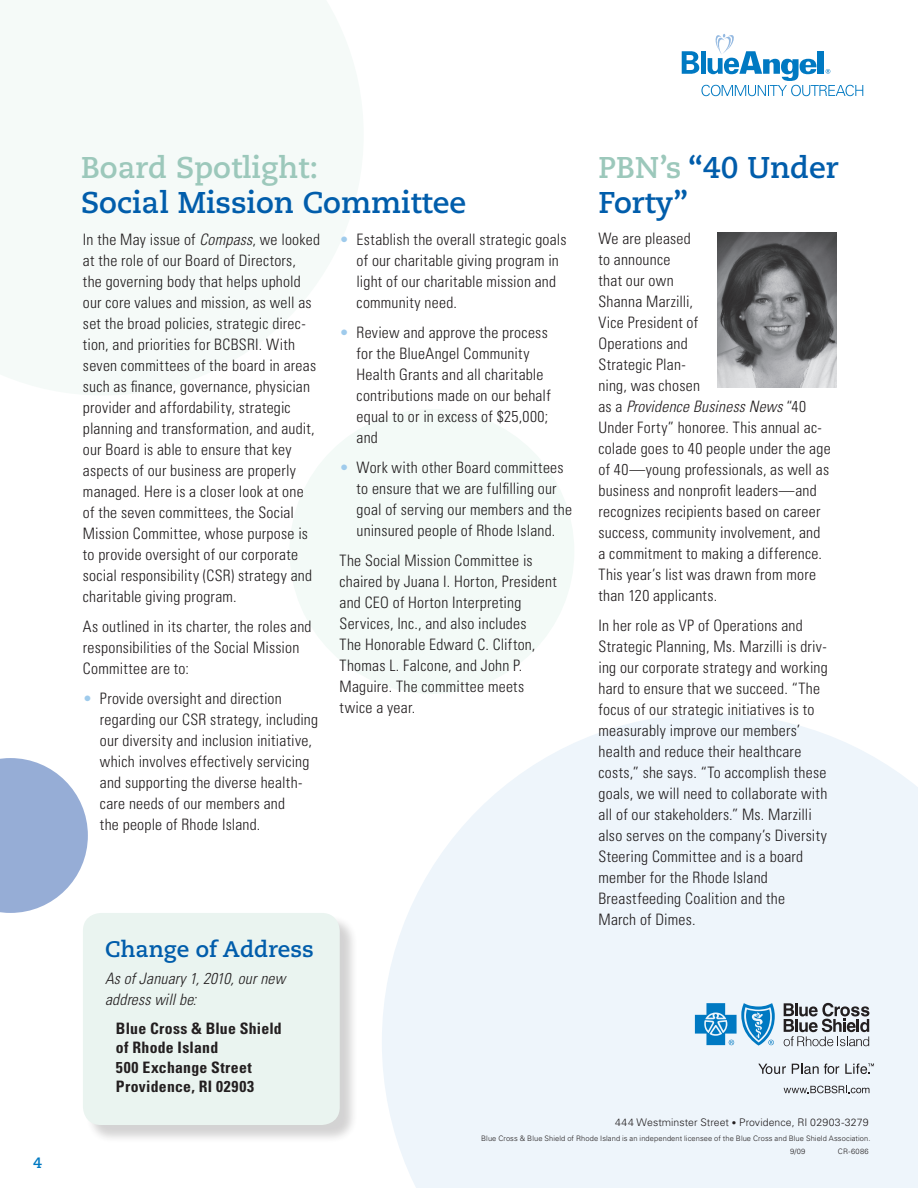
<style>
.page{position:relative;width:918px;height:1188px;background:#fff}
.page>*{position:absolute;margin:0;border:0;box-sizing:border-box;transform-origin:0 0}
.t1{font:700 30px/34.5px "Caecilia LT Std";color:#015dab}
.t2{font:700 30px "Caecilia LT Std";color:#9cc8bb}
.t3{font:700 22.5px "Caecilia LT Std";color:#015dab}
.t4{font:300 condensed 15.75px/21px "Univers LT Std";letter-spacing:.015em;color:#231f20}
.t5{font:700 condensed 15.75px/19.5px "Univers LT Std";letter-spacing:.015em;color:#231f20}
.t6{font:italic 300 condensed 15.75px/21px "Univers LT Std";letter-spacing:.01em;color:#231f20}
.t7{font:700 15px "Caecilia LT Std";color:#0079c2}
.t8{font:300 10.5px "Univers LT Std";letter-spacing:.005em;color:#231f20}
.t9{font:300 7.5px/12.8px "Univers LT Std";letter-spacing:.01em;color:#231f20}
.s1{font-style:italic}
.s2{color:#9fcbec}
.s3{color:#9cc8bb}
.s4{font-size:9px}
</style>
<div class="page">
<div style="left:290px;top:409px;width:284px;height:285px;background:#f3faf7;border-radius:50%"></div>
<svg style="left:382px;top:713px;width:536px;height:475px;background:#f0f6fb"></svg>
<svg style="left:758px;top:1064px;width:28px;height:10px"></svg>
<svg style="left:792px;top:1064px;width:47px;height:10px"></svg>
<svg style="left:845px;top:1063px;width:29px;height:11px"></svg>
<svg style="left:784px;top:1086px;width:85px;height:7px"></svg>
<svg style="left:784px;top:1003px;width:85px;height:43px;background:#a7aaae"></svg>
<svg style="left:695px;top:1003px;width:80px;height:43px;background:#72b4dd"></svg>
<svg style="left:682px;top:34px;width:181px;height:62px"></svg>
<svg style="left:0;top:758px;width:88px;height:155px"></svg>
<div style="left:85px;top:915px;width:273px;height:228px;background:#231f20;opacity:.2"></div>
<div style="left:83px;top:913px;width:257px;height:212px;background:#eaf4f0;border-radius:18px"></div>
<img style="left:718px;top:233px;width:119px;height:155px">
<p class="t7" style="left:33px;top:1154px;width:10px">4</p>
<h1 class="t2" style="left:81px;top:150px;width:239px">Board Spotlight:</h1>
<h1 class="t1" style="left:81px;top:186px;width:387px">Social Mission Committee</h1>
<p class="t4" style="left:83px;top:229px;width:239px">In the May issue of <span class="s1">Compass</span>, we looked at the role of our Board of Directors,<br>the governing body that helps uphold our core values and mission, as well as set the broad policies, strategic direc&shy;tion, and priorities for BCBSRI. With seven committees of the board in areas such as finance, governance, physician provider and affordability, strategic planning and transformation, and audit, our Board is able to ensure that key aspects of our business are properly managed. Here is a closer look at one<br>of the seven committees, the Social Mission Committee, whose purpose is to provide oversight of our corporate social responsibility (CSR) strategy and charitable giving program.</p>
<p class="t4" style="left:83px;top:616px;width:230px">As outlined in its charter, the roles and responsibilities of the Social Mission<br>Committee are to:</p>
<p class="t4" style="left:100px;top:688px;width:220px;text-indent:-17px"><span class="s2">•</span> Provide oversight and direction regarding our CSR strategy, including our diversity and inclusion initiative, which involves effectively servicing and supporting the diverse health&shy;care needs of our members and<br>the people of Rhode Island.</p>
<p class="t4" style="left:357px;top:229px;width:211px;text-indent:-17px"><span class="s2">•</span> Establish the overall strategic goals of our charitable giving program in light of our charitable mission and community need.</p>
<p class="t4" style="left:357px;top:322px;width:196px;text-indent:-17px"><span class="s2">•</span> Review and approve the process for the BlueAngel Community<br>Health Grants and all charitable contributions made on our behalf equal to or in excess of $25,000; and</p>
<p class="t4" style="left:357px;top:457px;width:217px;text-indent:-17px"><span class="s2">•</span> Work with other Board committees to ensure that we are fulfilling our goal of serving our members and the uninsured people of Rhode Island.</p>
<p class="t4" style="left:340px;top:550px;width:219px">The Social Mission Committee is chaired by Juana I. Horton, President and CEO of Horton Interpreting<br>Services, Inc., and also includes<br>The Honorable Edward C. Clifton,<br>Thomas L. Falcone, and John P.<br>Maguire. The committee meets twice a year.</p>
<h2 class="t3" style="left:105px;top:936px;width:210px">Change of Address</h2>
<p class="t6" style="left:105px;top:968px;width:182px">As of January 1, 2010, our new address will be:</p>
<p class="t5" style="left:116px;top:1018px;width:167px">Blue Cross &amp; Blue Shield of Rhode Island<br>500 Exchange Street<br>Providence, RI 02903</p>
<h1 class="t1" style="left:598px;top:151px;width:241px"><span class="s3">PBN’s</span> “40 Under<br>Forty”</h1>
<p class="t4" style="left:598px;top:228px;width:234px">We are pleased<br>to announce<br>that our own<br>Shanna Marzilli,<br>Vice President of<br>Operations and<br>Strategic Plan-<br>ning, was chosen<br>as a <span class="s1">Providence Business News</span> “40<br>Under Forty” honoree. This annual ac&shy;colade goes to 40 people under the age of 40—young professionals, as well as business and nonprofit leaders—and recognizes recipients based on career success, community involvement, and a commitment to making a difference.<br>This year’s list was drawn from more than 120 applicants.</p>
<p class="t4" style="left:598px;top:615px;width:231px">In her role as VP of Operations and Strategic Planning, Ms. Marzilli is driv&shy;ing our corporate strategy and working hard to ensure that we succeed. “The focus of our strategic initiatives is to measurably improve our members’ health and reduce their healthcare costs,” she says. “To accomplish these goals, we will need to collaborate with all of our stakeholders.” Ms. Marzilli also serves on the company’s Diversity Steering Committee and is a board member for the Rhode Island Breastfeeding Coalition and the<br>March of Dimes.</p>
<p class="t8" style="left:615px;top:1116px;width:255px">444 Westminster Street <span class="s4">•</span> Providence, RI 02903-3279</p>
<p class="t9" style="left:790px;top:1132px;width:82px;text-indent:-309px">Blue Cross &amp; Blue Shield of Rhode Island is an independent licensee of the Blue Cross and Blue Shield Association.<br>9/09</p>
<p class="t9" style="left:838px;top:1145px;width:32px">CR-6086</p>
</div>
